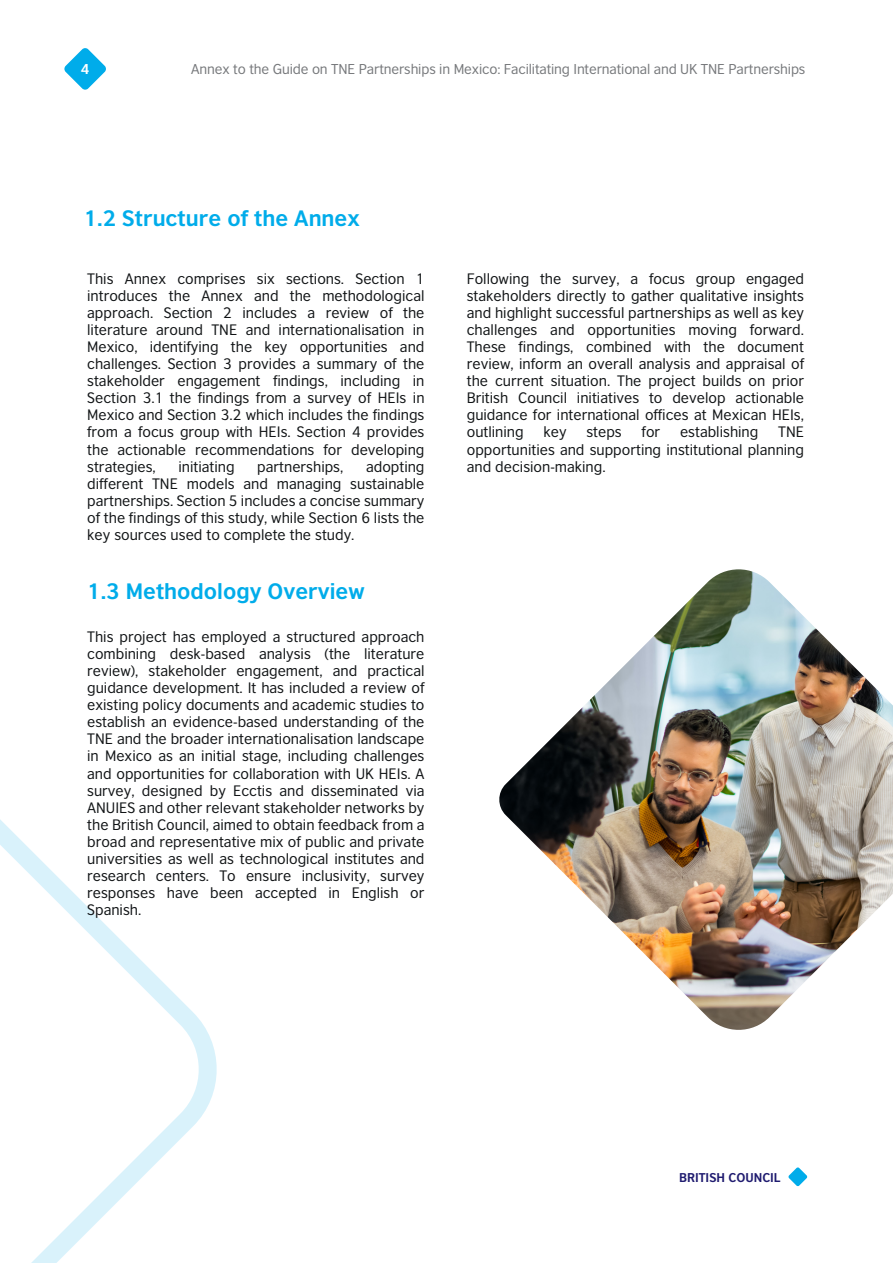
<style>
.page{position:relative;width:893px;height:1263px;background:#fff}
.page>*{position:absolute;margin:0;border:0;box-sizing:border-box;transform-origin:0 0}
.t1{font:700 21px "British Council Sans";color:#00acea}
.t2{font:14.25px/17.1px "British Council Sans";color:#111416;text-align:justify}
.t3{font:13.5px "British Council Sans";letter-spacing:-.01em;color:#76787b}
.t4{font:700 13.5px "British Council Sans";color:#fff}
.t5{font:700 12px "British Council Sans";color:#201c70}
</style>
<div class="page">
<svg style="left:0;top:819px;width:217px;height:443px"></svg>
<img style="left:499px;top:569px;width:394px;height:461px">
<svg style="left:64px;top:48px;width:42px;height:42px"></svg>
<svg style="left:788px;top:1167px;width:19px;height:19px"></svg>
<p class="t4" style="left:81px;top:57px;width:10px">4</p>
<p class="t3" style="left:191px;top:58px;width:616px">Annex to the Guide on TNE Partnerships in Mexico: Facilitating International and UK TNE Partnerships</p>
<h1 class="t1" style="left:84px;top:200px;width:278px">1.2 Structure of the Annex</h1>
<p class="t2" style="left:87px;top:268px;width:339px">This Annex comprises six sections. Section 1 introduces the Annex and the methodological approach. Section 2 includes a review of the literature around TNE and internationalisation in Mexico, identifying the key opportunities and challenges. Section 3 provides a summary of the stakeholder engagement findings, including in Section 3.1 the findings from a survey of HEIs in Mexico and Section 3.2 which includes the findings from a focus group with HEIs. Section 4 provides the actionable recommendations for developing strategies,</p>
<p class="t2" style="left:87px;top:456px;width:339px;text-indent:279px">adopting different TNE models and managing sustainable partnerships. Section 5 includes a concise summary of the findings of this study, while Section 6 lists the key sources used to complete the study.</p>
<p class="t2" style="left:178px;top:456px;width:58px">initiating</p>
<p class="t2" style="left:257px;top:456px;width:88px">partnerships,</p>
<h1 class="t1" style="left:87px;top:573px;width:279px">1.3 Methodology Overview</h1>
<p class="t2" style="left:87px;top:627px;width:339px">This project has employed a structured approach combining desk-based analysis (the literature review), stakeholder engagement, and practical guidance development. It has included a review of existing policy documents and academic studies to establish an evidence-based understanding of the TNE and the broader internationalisation landscape in Mexico as an initial stage, including challenges and opportunities for collaboration with UK HEIs. A survey, designed by Ecctis and disseminated via ANUIES and other relevant stakeholder networks by the British Council, aimed to obtain feedback from a broad and representative mix of public and private universities as well as technological institutes and research centers. To ensure inclusivity, survey responses have been accepted in English or Spanish.</p>
<p class="t2" style="left:467px;top:268px;width:339px">Following the survey, a focus group engaged stakeholders directly to gather qualitative insights and highlight successful partnerships as well as key challenges and opportunities moving forward.<br>These findings, combined with the document review, inform an overall analysis and appraisal of the current situation. The project builds on prior British Council initiatives to develop actionable guidance for international offices at Mexican HEIs, outlining</p>
<p class="t2" style="left:543px;top:422px;width:25px">key</p>
<p class="t2" style="left:586px;top:422px;width:37px">steps</p>
<p class="t2" style="left:642px;top:422px;width:20px">for</p>
<p class="t2" style="left:680px;top:422px;width:80px">establishing</p>
<p class="t2" style="left:467px;top:422px;width:339px;text-indent:311px">TNE opportunities and supporting institutional planning and decision-making.</p>
<p class="t5" style="left:679px;top:1167px;width:103px">BRITISH COUNCIL</p>
</div>
